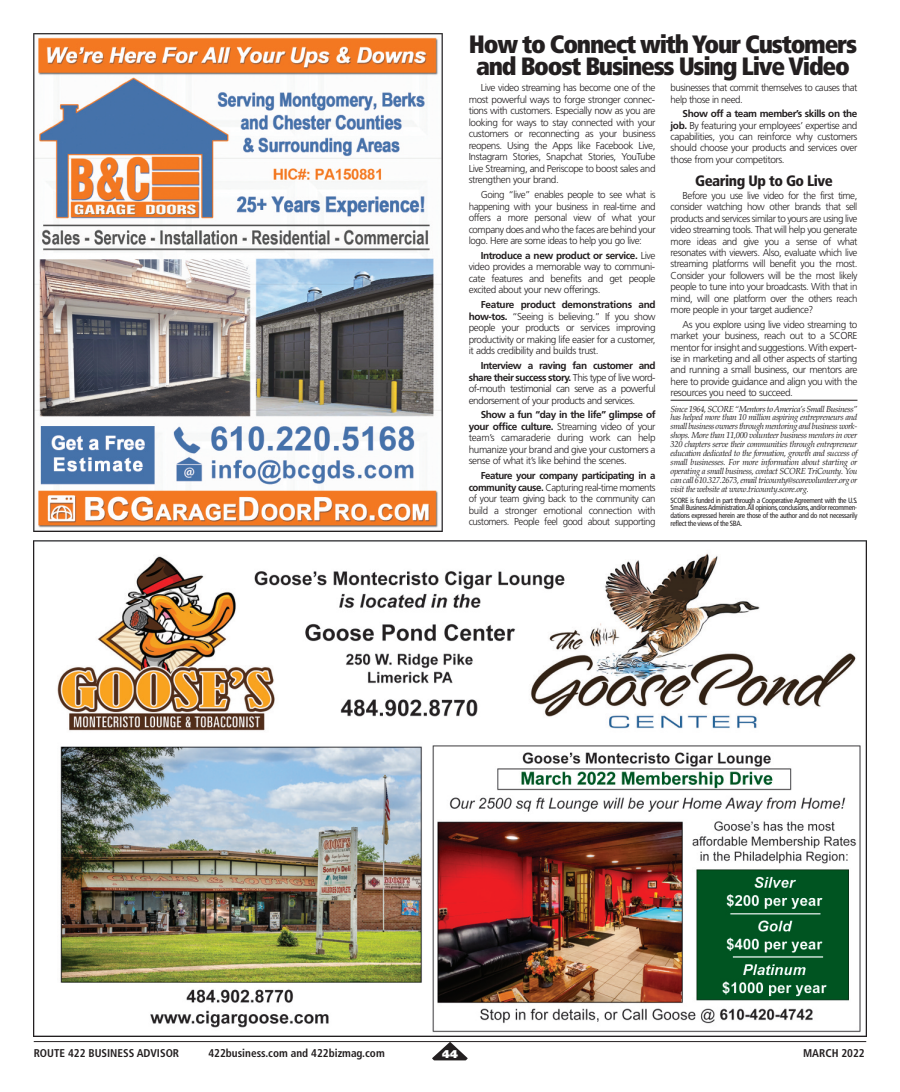
<style>
.page{position:relative;width:900px;height:1092px;background:#fff}
.page>*{position:absolute;margin:0;border:0;box-sizing:border-box;transform-origin:0 0}
.t1{font:900 condensed 25px/22.9px "Frutiger";letter-spacing:-.05em;color:#231f20}
.t2{font:900 condensed 15px "Frutiger";letter-spacing:-.03em;color:#231f20}
.t3{font:700 condensed 11.25px "Frutiger";color:#231f20}
.t4{font:900 11.25px "Frutiger";color:#fff}
.t5{font:300 10px/11.5px "Frutiger";letter-spacing:-.04em;color:#231f20;text-align:justify}
.t6{font:italic 8.75px/8.9px "Palatino Linotype";letter-spacing:-.04em;color:#231f20;text-align:justify}
.t7{font:condensed 7.5px/7.6px "Frutiger";letter-spacing:-.04em;color:#231f20;text-align:justify}
.s1{font-weight:700}
</style>
<div class="page">
<hr style="left:899px;top:0;width:1px;height:107px;background:#020105">
<hr style="left:34px;top:1041px;width:832px;height:1px;background:#231f20">
<svg style="left:432px;top:1041px;width:36px;height:19px"></svg>
<img style="left:34px;top:540px;width:832px;height:496px">
<img style="left:34px;top:34px;width:409px;height:497px">
<hr style="left:671px;top:400px;width:186px;height:1px;background:#231f20">
<h1 class="t1" style="left:469px;top:34px;width:390px">How to Connect with Your Customers and Boost Business Using Live Video</h1>
<p class="t5" style="left:469px;top:83px;width:188px;text-indent:12px">Live video streaming has become one of the most powerful ways to forge stronger connec&shy;tions with customers. Especially now as you are looking for ways to stay connected with your customers or reconnecting as your business reopens. Using the Apps like Facebook Live, Instagram Stories, Snapchat Stories, YouTube Live Streaming, and Periscope to boost sales and strengthen your brand.</p>
<p class="t5" style="left:469px;top:189px;width:188px;text-indent:12px">Going “live” enables people to see what is happening with your business in real-time and offers a more personal view of what your company does and who the faces are behind your logo. Here are some ideas to help you go live:</p>
<p class="t5" style="left:469px;top:250px;width:188px;text-indent:12px"><span class="s1">Introduce a new product or service.</span> Live video provides a memorable way to communi&shy;cate features and benefits and get people excited about your new offerings.</p>
<p class="t5" style="left:469px;top:300px;width:188px;text-indent:12px"><span class="s1">Feature product demonstrations and how-tos.</span> “Seeing is believing.” If you show people your products or services improving productivity or making life easier for a customer, it adds credibility and builds trust.</p>
<p class="t5" style="left:469px;top:360px;width:188px;text-indent:12px"><span class="s1">Interview a raving fan customer and share their success story.</span> This type of live word&shy;of-mouth testimonial can serve as a powerful endorsement of your products and services.</p>
<p class="t5" style="left:469px;top:410px;width:188px;text-indent:12px"><span class="s1">Show a fun “day in the life” glimpse of your office culture.</span> Streaming video of your team’s camaraderie during work can help humanize your brand and give your customers a sense of what it’s like behind the scenes.</p>
<p class="t5" style="left:469px;top:470px;width:188px;text-indent:12px"><span class="s1">Feature your company participating in a community cause.</span> Capturing real-time moments of your team giving back to the community can build a stronger emotional connection with customers. People feel good about supporting</p>
<p class="t5" style="left:671px;top:83px;width:188px">businesses that commit themselves to causes that help those in need.</p>
<p class="t5" style="left:671px;top:109px;width:188px;text-indent:12px"><span class="s1">Show off a team member’s skills on the job.</span> By featuring your employees’ expertise and capabilities, you can reinforce why customers should choose your products and services over those from your competitors.</p>
<h2 class="t2" style="left:695px;top:174px;width:139px">Gearing Up to Go Live</h2>
<p class="t5" style="left:671px;top:190px;width:188px;text-indent:12px">Before you use live video for the first time, consider watching how other brands that sell products and services similar to yours are using live video streaming tools. That will help you generate more ideas and give you a sense of what resonates with viewers. Also, evaluate which live streaming platforms will benefit you the most.<br>Consider your followers will be the most likely people to tune into your broadcasts. With that in mind, will one platform over the others reach more people in your target audience?</p>
<p class="t5" style="left:671px;top:319px;width:188px;text-indent:12px">As you explore using live video streaming to market your business, reach out to a SCORE mentor for insight and suggestions. With expert&shy;ise in marketing and all other aspects of starting and running a small business, our mentors are here to provide guidance and align you with the resources you need to succeed.</p>
<p class="t6" style="left:671px;top:404px;width:188px">Since 1964, SCORE “Mentors toAmerica’s Small Business” has helped more than 10 million aspiring entrepreneurs and small business owners through mentoring and business work&shy;shops. More than 11,000 volunteer business mentors in over 320 chapters serve their communities through entrepreneur education dedicated to the formation, growth and success of small businesses. For more information about starting or operating a small business, contact SCORE TriCounty. You can call 610.327.2673, email tricounty@scorevolunteer.org or visit the website at www.tricounty.score.org.</p>
<p class="t7" style="left:671px;top:497px;width:189px">SCORE is funded in part through a Cooperative Agreement with the U.S.<br>Small BusinessAdministration.All opinions,conclusions,and/or recommen&shy;dations expressed herein are those of the author and do not necessarily reflect the views of the SBA.</p>
<p class="t3" style="left:34px;top:1048px;width:147px">ROUTE 422 BUSINESS ADVISOR</p>
<p class="t3" style="left:208px;top:1048px;width:178px">422business.com and 422bizmag.com</p>
<p class="t4" style="left:442px;top:1049px;width:17px">44</p>
<p class="t3" style="left:803px;top:1048px;width:63px">MARCH 2022</p>
</div>
